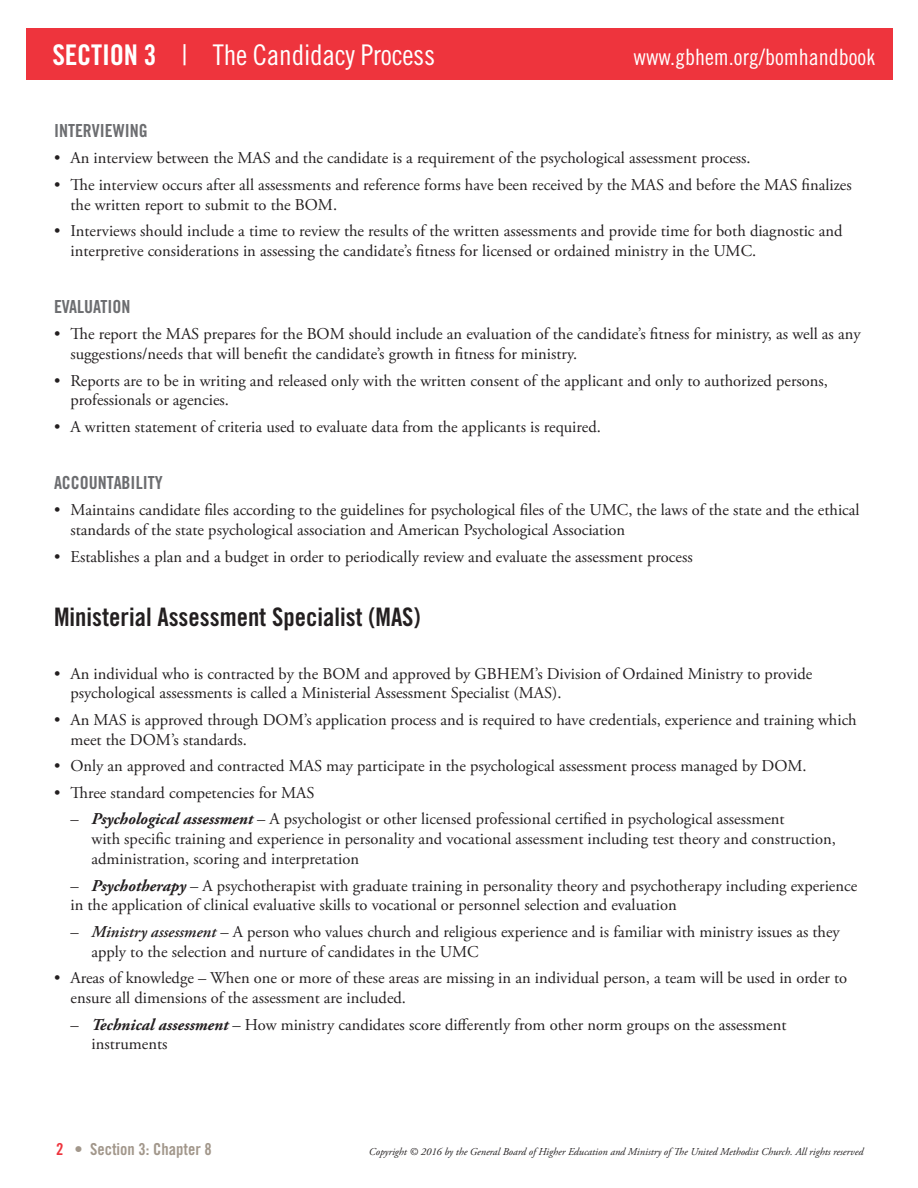
<style>
.page{position:relative;width:918px;height:1188px;background:#fff}
.page>*{position:absolute;margin:0;border:0;box-sizing:border-box;transform-origin:0 0}
.t1{font:28.5px "Trade Gothic Cond Eighteen";letter-spacing:-.01em;color:#fff}
.t2{font:25.5px "Trade Gothic Bold Cond Twenty";color:#231f20}
.t3{font:22.5px "Trade Gothic Cond Eighteen";color:#fff}
.t4{font:18px "Trade Gothic Bold Cond Twenty";color:#6c6d70}
.t5{font:16.5px/19.8px "Adobe Garamond Pro";color:#231f20}
.t6{font:16.5px "Trade Gothic Bold Cond Twenty";color:#a2978b}
.t7{font:italic 10.5px "Adobe Garamond Pro";color:#231f20}
.s1{font-family:"Trade Gothic Bold Cond Twenty"}
.s2{font-weight:700;font-style:italic}
.s3{font-weight:600;font-style:italic}
.s4{color:#ee343d}
</style>
<div class="page">
<div style="left:26px;top:28px;width:866px;height:52px;background:#ee343d"></div>
<h1 class="t1" style="left:53px;top:38px;width:384px"><span class="s1">SECTION 3</span> | The Candidacy Process</h1>
<h3 class="t3" style="left:634px;top:43px;width:243px">www.gbhem.org/bomhandbook</h3>
<p class="t4" style="left:54px;top:119px;width:95px">INTERVIEWING</p>
<p class="t5" style="left:54px;top:149px;width:698px">• An interview between the MAS and the candidate is a requirement of the psychological assessment process.</p>
<p class="t5" style="left:70px;top:175px;width:783px;text-indent:-16px">• The interview occurs after all assessments and reference forms have been received by the MAS and before the MAS finalizes the written report to submit to the BOM.</p>
<p class="t5" style="left:70px;top:222px;width:773px;text-indent:-16px">• Interviews should include a time to review the results of the written assessments and provide time for both diagnostic and interpretive considerations in assessing the candidate’s fitness for licensed or ordained ministry in the UMC.</p>
<p class="t4" style="left:54px;top:295px;width:78px">EVALUATION</p>
<p class="t5" style="left:70px;top:325px;width:792px;text-indent:-16px">• The report the MAS prepares for the BOM should include an evaluation of the candidate’s fitness for ministry, as well as any suggestions/needs that will benefit the candidate’s growth in fitness for ministry.</p>
<p class="t5" style="left:70px;top:371px;width:759px;text-indent:-16px">• Reports are to be in writing and released only with the written consent of the applicant and only to authorized persons, professionals or agencies.</p>
<p class="t5" style="left:54px;top:417px;width:548px">• A written statement of criteria used to evaluate data from the applicants is required.</p>
<p class="t4" style="left:54px;top:471px;width:110px">ACCOUNTABILITY</p>
<p class="t5" style="left:70px;top:501px;width:791px;text-indent:-16px">• Maintains candidate files according to the guidelines for psychological files of the UMC, the laws of the state and the ethical standards of the state psychological association and American Psychological Association</p>
<p class="t5" style="left:54px;top:547px;width:640px">• Establishes a plan and a budget in order to periodically review and evaluate the assessment process</p>
<p class="t2" style="left:54px;top:601px;width:368px">Ministerial Assessment Specialist (MAS)</p>
<p class="t5" style="left:70px;top:664px;width:743px;text-indent:-16px">• An individual who is contracted by the BOM and approved by GBHEM’s Division of Ordained Ministry to provide psychological assessments is called a Ministerial Assessment Specialist (MAS).</p>
<p class="t5" style="left:70px;top:710px;width:788px;text-indent:-16px">• An MAS is approved through DOM’s application process and is required to have credentials, experience and training which meet the DOM’s standards.</p>
<p class="t5" style="left:54px;top:757px;width:754px">• Only an approved and contracted MAS may participate in the psychological assessment process managed by DOM.</p>
<p class="t5" style="left:54px;top:783px;width:262px">• Three standard competencies for MAS</p>
<p class="t5" style="left:92px;top:810px;width:746px;text-indent:-21px">– <span class="s2">Psychological assessment</span> – A psychologist or other licensed professional certified in psychological assessment<br>with specific training and experience in personality and vocational assessment including test theory and construction, administration, scoring and interpretation</p>
<p class="t5" style="left:70px;top:876px;width:788px">– <span class="s2">Psychotherapy</span> – A psychotherapist with graduate training in personality theory and psychotherapy including experience in the application of clinical evaluative skills to vocational or personnel selection and evaluation</p>
<p class="t5" style="left:92px;top:922px;width:750px;text-indent:-21px">– <span class="s3">Ministry assessment</span> – A person who values church and religious experience and is familiar with ministry issues as they apply to the selection and nurture of candidates in the UMC</p>
<p class="t5" style="left:70px;top:969px;width:778px;text-indent:-16px">• Areas of knowledge – When one or more of these areas are missing in an individual person, a team will be used in order to ensure all dimensions of the assessment are included.</p>
<p class="t5" style="left:92px;top:1015px;width:697px;text-indent:-21px">– <span class="s2">Technical assessment</span> – How ministry candidates score differently from other norm groups on the assessment instruments</p>
<p class="t6" style="left:56px;top:1139px;width:157px"><span class="s4">2</span> • Section 3: Chapter 8</p>
<p class="t7" style="left:369px;top:1145px;width:496px">Copyright © 2016 by the General Board of Higher Education and Ministry of The United Methodist Church. All rights reserved</p>
</div>
